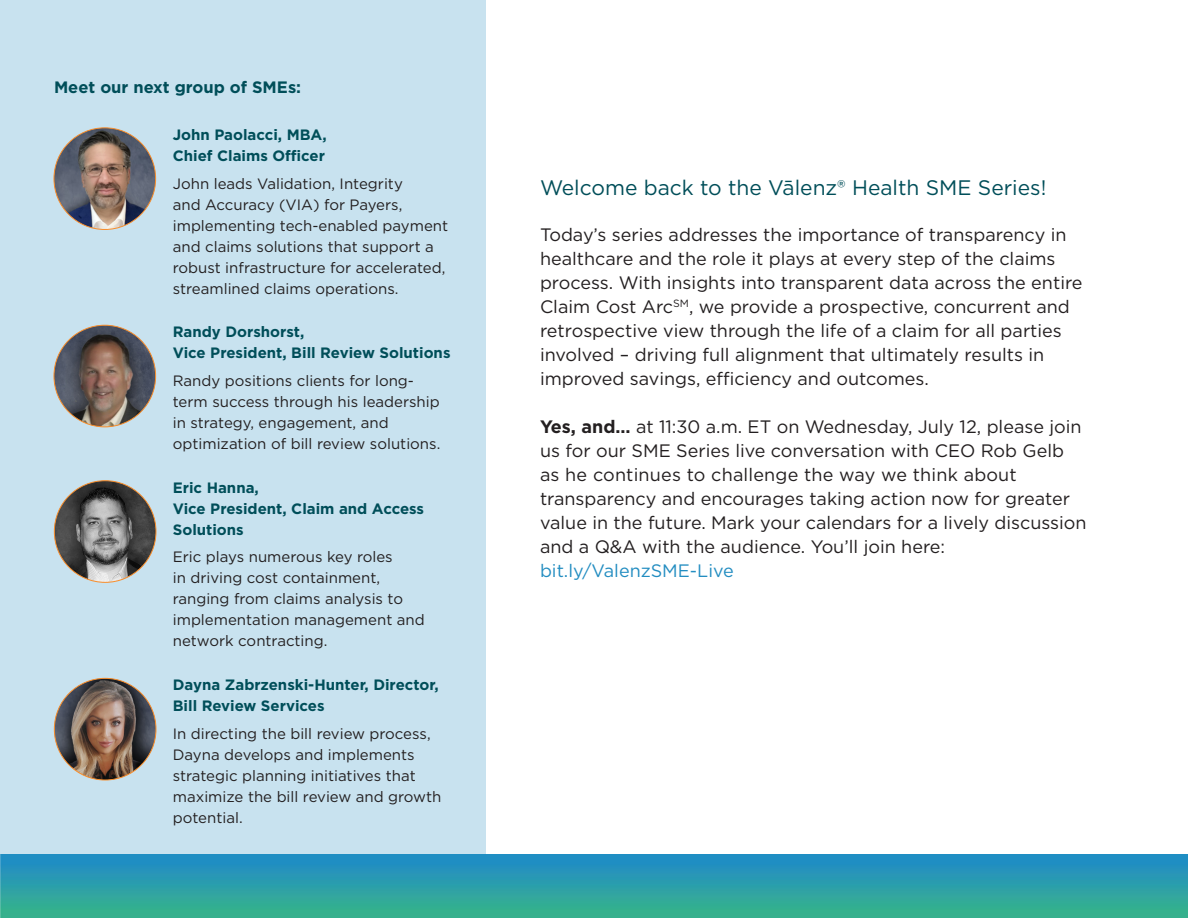
<style>
.page{position:relative;width:1188px;height:918px;background:#fff}
.page>*{position:absolute;margin:0;border:0;box-sizing:border-box;transform-origin:0 0}
.t1{font:21px "Gotham";color:#004e59}
.t2{font:18px/24px "Gotham";color:#231f20}
.t3{font:18px "Gotham";color:#238dc1}
.t4{font:700 16.5px "Gotham";color:#004e59}
.t5{font:15px/21px "Gotham";color:#231f20}
.t6{font:700 15px/21px "Gotham";color:#004e59}
.s1{font-weight:700}
</style>
<div class="page">
<div style="left:0;top:0;width:486px;height:918px;background:#c8e2ef"></div>
<img style="left:0;top:854px;width:1188px;height:64px">
<img style="left:54px;top:128px;width:102px;height:101px;border-radius:51px">
<img style="left:54px;top:481px;width:102px;height:101px;border-radius:51px">
<img style="left:54px;top:325px;width:102px;height:102px;border-radius:51px">
<img style="left:54px;top:678px;width:102px;height:102px;border-radius:51px">
<p class="t4" style="left:54px;top:76px;width:249px">Meet our next group of SMEs:</p>
<p class="t6" style="left:173px;top:124px;width:155px">John Paolacci, MBA,<br>Chief Claims Officer</p>
<p class="t5" style="left:173px;top:172px;width:277px">John leads Validation, Integrity<br>and Accuracy (VIA) for Payers, implementing tech-enabled payment and claims solutions that support a robust infrastructure for accelerated, streamlined claims operations.</p>
<p class="t6" style="left:173px;top:321px;width:279px">Randy Dorshorst,<br>Vice President, Bill Review Solutions</p>
<p class="t5" style="left:173px;top:370px;width:269px">Randy positions clients for long&shy;term success through his leadership in strategy, engagement, and optimization of bill review solutions.</p>
<p class="t6" style="left:173px;top:477px;width:253px">Eric Hanna,<br>Vice President, Claim and Access<br>Solutions</p>
<p class="t5" style="left:173px;top:546px;width:254px">Eric plays numerous key roles<br>in driving cost containment, ranging from claims analysis to implementation management and network contracting.</p>
<p class="t6" style="left:173px;top:674px;width:267px">Dayna Zabrzenski-Hunter, Director,<br>Bill Review Services</p>
<p class="t5" style="left:173px;top:723px;width:270px">In directing the bill review process,<br>Dayna develops and implements strategic planning initiatives that maximize the bill review and growth potential.</p>
<p class="t1" style="left:540px;top:174px;width:508px">Welcome back to the Vālenz® Health SME Series!</p>
<p class="t2" style="left:540px;top:222px;width:544px">Today’s series addresses the importance of transparency in healthcare and the role it plays at every step of the claims process. With insights into transparent data across the entire Claim Cost Arc<sup>SM</sup>, we provide a prospective, concurrent and retrospective view through the life of a claim for all parties involved – driving full alignment that ultimately results in improved savings, efficiency and outcomes.</p>
<p class="t2" style="left:540px;top:414px;width:543px"><span class="s1">Yes, and…</span> at 11:30 a.m. ET on Wednesday, July 12, please join</p>
<p class="t2" style="left:540px;top:438px;width:526px">us for our SME Series live conversation with CEO Rob Gelb</p>
<p class="t2" style="left:540px;top:462px;width:548px">as he continues to challenge the way we think about transparency and encourages taking action now for greater value in the future. Mark your calendars for a lively discussion and a Q&amp;A with the audience. You’ll join here:</p>
<p class="t3" style="left:540px;top:559px;width:195px">bit.ly/ValenzSME-Live</p>
</div>
